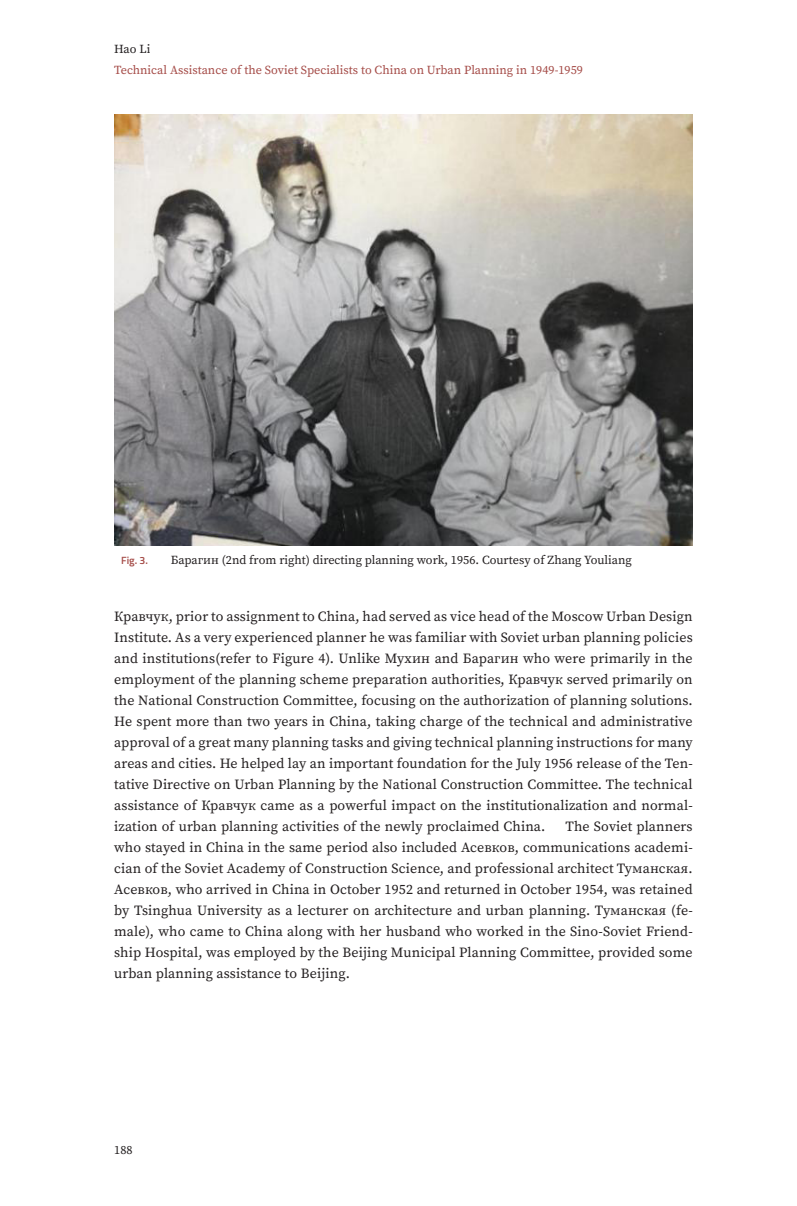
<style>
.page{position:relative;width:797px;height:1206px;background:#fff}
.page>*{position:absolute;margin:0;border:0;box-sizing:border-box;transform-origin:0 0}
.Body_normal{font:14px/21px "Source Serif Pro";letter-spacing:.01em;color:#231f20;text-align:justify}
.t1{font:12.25px "Source Serif Pro";color:#231f20}
.t2{font:12.25px "Source Serif Pro";color:#a54c48}
.t3{font:600 10.5px "Titillium Web";color:#a54c48}
</style>
<div class="page">
<img style="left:114px;top:114px;width:578px;height:432px">
<p class="t1" style="left:114px;top:41px;width:38px">Hao Li</p>
<p class="t2" style="left:114px;top:62px;width:470px">Technical Assistance of the Soviet Specialists to China on Urban Planning in 1949-1959</p>
<p class="t3" style="left:121px;top:552px;width:28px">Fig. 3.</p>
<p class="t1" style="left:171px;top:552px;width:462px">Барагин (2nd from right) directing planning work, 1956. Courtesy of Zhang Youliang</p>
<p class="Body_normal" style="left:114px;top:606px;width:579px">Кравчук, prior to assignment to China, had served as vice head of the Moscow Urban Design Institute. As a very experienced planner he was familiar with Soviet urban planning policies and institutions(refer to Figure 4). Unlike Мухин and Барагин who were primarily in the employment of the planning scheme preparation authorities, Кравчук served primarily on the National Construction Committee, focusing on the authorization of planning solutions.<br>He spent more than two years in China, taking charge of the technical and administrative approval of a great many planning tasks and giving technical planning instructions for many areas and cities. He helped lay an important foundation for the July 1956 release of the Ten&shy;tative Directive on Urban Planning by the National Construction Committee. The technical assistance of Кравчук came as a powerful impact on the institutionalization and normal&shy;ization of urban planning activities of the newly proclaimed China.</p>
<p class="Body_normal" style="left:114px;top:816px;width:579px;text-indent:451px">The Soviet planners who stayed in China in the same period also included Асевков, communications academi&shy;cian of the Soviet Academy of Construction Science, and professional architect Туманская.<br>Асевков, who arrived in China in October 1952 and returned in October 1954, was retained by Tsinghua University as a lecturer on architecture and urban planning. Туманская (fe&shy;male), who came to China along with her husband who worked in the Sino-Soviet Friend&shy;ship Hospital, was employed by the Beijing Municipal Planning Committee, provided some urban planning assistance to Beijing.</p>
<p class="t1" style="left:114px;top:1141px;width:20px">188</p>
</div>
